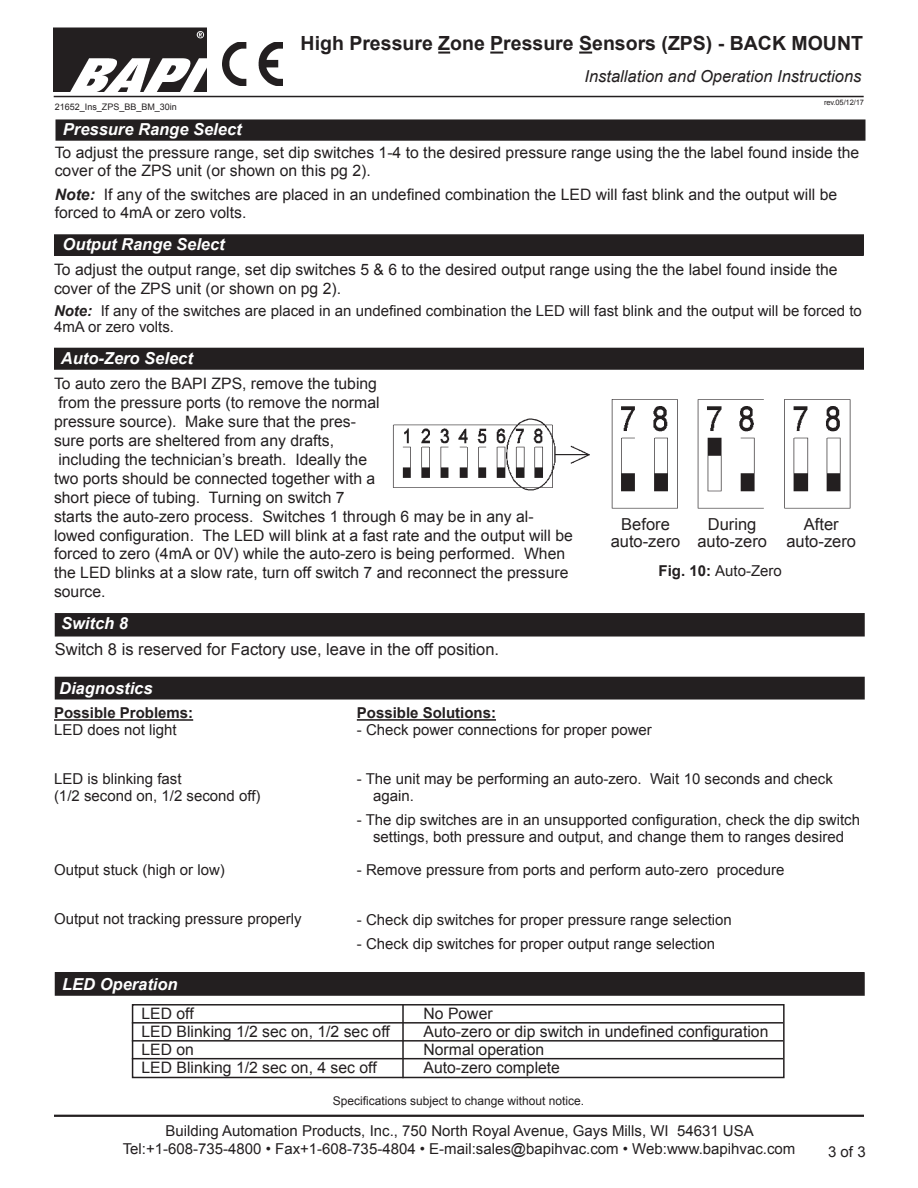
<style>
.page{position:relative;width:918px;height:1188px;background:#fff}
.page>*{position:absolute;margin:0;border:0;box-sizing:border-box;transform-origin:0 0}
.t1{font:700 19.5px "Arial";color:#231f20}
.t2{font:16.5px "Arial";color:#231f20}
.Datasheet_Section_Ti{font:italic 700 16.5px "Arial";color:#fff}
.t3{font:italic 16.5px "Arial";color:#231f20}
.t4{font:15.75px/18.9px "Arial";color:#231f20}
.t5{font:15px/16.5px "Arial";color:#231f20;text-align:center}
.t6{font:700 15px "Arial";color:#231f20}
.t7{font:12px "Arial";color:#231f20}
.t8{font:9px "Arial";color:#231f20}
.t9{font:7.5px "Arial";letter-spacing:-.015em;color:#231f20}
.s1{font-weight:700;font-style:italic}
.s2{font-weight:700}
</style>
<div class="page">
<hr style="left:54px;top:1115px;width:810px;height:2px;background:#231f20">
<svg style="left:438px;top:52px;width:12px;height:2px"></svg>
<svg style="left:490px;top:52px;width:13px;height:2px"></svg>
<svg style="left:579px;top:52px;width:13px;height:2px"></svg>
<hr style="left:54px;top:96px;width:810px;height:1px;background:#231f20">
<img style="left:54px;top:28px;width:152px;height:64px">
<img style="left:223px;top:42px;width:60px;height:43px">
<hr style="left:357px;top:719px;width:139px;height:2px;background:#231f20">
<div style="left:56px;top:120px;width:809px;height:20px;background:#231f20"></div>
<div style="left:56px;top:119px;width:810px;height:22px;border:2px solid #231f20"></div>
<img style="left:392px;top:399px;width:459px;height:110px">
<hr style="left:54px;top:719px;width:139px;height:2px;background:#231f20">
<div style="left:56px;top:973px;width:808px;height:22px;background:#231f20"></div>
<div style="left:55px;top:972px;width:810px;height:24px;border:2px solid #231f20"></div>
<div style="left:55px;top:235px;width:808px;height:20px;background:#231f20"></div>
<div style="left:54px;top:234px;width:810px;height:22px;border:2px solid #231f20"></div>
<div style="left:55px;top:348px;width:808px;height:21px;background:#231f20"></div>
<div style="left:54px;top:348px;width:810px;height:22px;border:2px solid #231f20"></div>
<div style="left:56px;top:614px;width:808px;height:22px;background:#231f20"></div>
<div style="left:55px;top:613px;width:810px;height:24px;border:2px solid #231f20"></div>
<div style="left:56px;top:677px;width:808px;height:22px;background:#231f20"></div>
<div style="left:55px;top:677px;width:810px;height:23px;border:2px solid #231f20"></div>
<div style="left:132px;top:1004px;width:653px;height:74px;border:2px solid #231f20"></div>
<hr style="left:132px;top:1022px;width:651px;height:2px;background:#231f20">
<hr style="left:132px;top:1040px;width:651px;height:2px;background:#231f20">
<hr style="left:132px;top:1058px;width:651px;height:1px;background:#231f20">
<hr style="left:402px;top:1005px;width:2px;height:73px;background:#231f20">
<p class="t8" style="left:55px;top:101px;width:124px">21652_Ins_ZPS_BB_BM_30in</p>
<p class="Datasheet_Section_Ti" style="left:63px;top:119px;width:180px">Pressure Range Select</p>
<p class="t1" style="left:301px;top:31px;width:564px">High Pressure Zone Pressure Sensors (ZPS) - BACK MOUNT</p>
<p class="t3" style="left:585px;top:65px;width:278px">Installation and Operation Instructions</p>
<p class="t9" style="left:824px;top:97px;width:41px">rev.05/12/17</p>
<p class="t4" style="left:55px;top:144px;width:806px;line-height:18px">To adjust the pressure range, set dip switches 1-4 to the desired pressure range using the the label found inside the cover of the ZPS unit (or shown on this pg 2).</p>
<p class="t4" style="left:55px;top:185px;width:784px;line-height:18px"><span class="s1">Note:</span> If any of the switches are placed in an undefined combination the LED will fast blink and the output will be forced to 4mA or zero volts.</p>
<p class="Datasheet_Section_Ti" style="left:63px;top:233px;width:164px">Output Range Select</p>
<p class="t4" style="left:54px;top:261px;width:785px">To adjust the output range, set dip switches 5 &amp; 6 to the desired output range using the the label found inside the cover of the ZPS unit (or shown on pg 2).</p>
<p class="t5" style="left:54px;top:303px;width:809px;text-align:left"><span class="s1">Note:</span> If any of the switches are placed in an undefined combination the LED will fast blink and the output will be forced to<br>4mA or zero volts.</p>
<p class="Datasheet_Section_Ti" style="left:61px;top:347px;width:134px">Auto-Zero Select</p>
<p class="t4" style="left:54px;top:375px;width:325px">To auto zero the BAPI ZPS, remove the tubing</p>
<p class="t4" style="left:58px;top:393px;width:323px">from the pressure ports (to remove the normal</p>
<p class="t4" style="left:54px;top:412px;width:303px">pressure source). Make sure that the pres-</p>
<p class="t4" style="left:54px;top:431px;width:282px">sure ports are sheltered from any drafts,</p>
<p class="t4" style="left:58px;top:450px;width:310px">including the technician’s breath. Ideally the</p>
<p class="t4" style="left:54px;top:469px;width:323px">two ports should be connected together with a</p>
<p class="t4" style="left:54px;top:488px;width:292px">short piece of tubing. Turning on switch 7</p>
<p class="t4" style="left:54px;top:507px;width:520px">starts the auto-zero process. Switches 1 through 6 may be in any al&shy;lowed configuration. The LED will blink at a fast rate and the output will be forced to zero (4mA or 0V) while the auto-zero is being performed. When the LED blinks at a slow rate, turn off switch 7 and reconnect the pressure source.</p>
<p class="Datasheet_Section_Ti" style="left:61px;top:612px;width:68px">Switch 8</p>
<p class="t2" style="left:55px;top:639px;width:446px">Switch 8 is reserved for Factory use, leave in the off position.</p>
<p class="Datasheet_Section_Ti" style="left:59px;top:677px;width:95px">Diagnostics</p>
<p class="t2" style="left:621px;top:513px;width:50px">Before</p>
<p class="t2" style="left:611px;top:531px;width:71px">auto-zero</p>
<p class="t2" style="left:708px;top:513px;width:50px">During</p>
<p class="t2" style="left:697px;top:531px;width:71px">auto-zero</p>
<p class="t2" style="left:804px;top:513px;width:36px">After</p>
<p class="t2" style="left:786px;top:531px;width:71px">auto-zero</p>
<p class="t5" style="left:659px;top:562px;width:125px"><span class="s2">Fig. 10:</span> Auto-Zero</p>
<p class="t6" style="left:54px;top:703px;width:141px">Possible Problems:</p>
<p class="t5" style="left:54px;top:722px;width:124px">LED does not light</p>
<p class="t5" style="left:54px;top:771px;width:129px">LED is blinking fast</p>
<p class="t5" style="left:54px;top:787px;width:208px">(1/2 second on, 1/2 second off)</p>
<p class="t5" style="left:54px;top:861px;width:172px">Output stuck (high or low)</p>
<p class="t5" style="left:54px;top:911px;width:249px">Output not tracking pressure properly</p>
<p class="Datasheet_Section_Ti" style="left:62px;top:974px;width:117px">LED Operation</p>
<p class="t6" style="left:357px;top:703px;width:141px">Possible Solutions:</p>
<p class="t5" style="left:357px;top:721px;width:297px">- Check power connections for proper power</p>
<p class="t5" style="left:373px;top:771px;width:461px;text-align:left;text-indent:-16px">- The unit may be performing an auto-zero. Wait 10 seconds and check again.</p>
<p class="t5" style="left:357px;top:812px;width:505px">- The dip switches are in an unsupported configuration, check the dip switch settings, both pressure and output, and change them to ranges desired</p>
<p class="t5" style="left:357px;top:862px;width:429px">- Remove pressure from ports and perform auto-zero procedure</p>
<p class="t5" style="left:357px;top:911px;width:377px">- Check dip switches for proper pressure range selection</p>
<p class="t5" style="left:357px;top:936px;width:360px">- Check dip switches for proper output range selection</p>
<p class="t4" style="left:142px;top:1004px;width:54px">LED off</p>
<p class="t4" style="left:424px;top:1004px;width:71px">No Power</p>
<p class="t4" style="left:142px;top:1022px;width:250px">LED Blinking 1/2 sec on, 1/2 sec off</p>
<p class="t4" style="left:424px;top:1022px;width:346px">Auto-zero or dip switch in undefined configuration</p>
<p class="t4" style="left:142px;top:1040px;width:54px">LED on</p>
<p class="t4" style="left:424px;top:1040px;width:122px">Normal operation</p>
<p class="t4" style="left:142px;top:1058px;width:237px">LED Blinking 1/2 sec on, 4 sec off</p>
<p class="t4" style="left:424px;top:1058px;width:138px">Auto-zero complete</p>
<p class="t7" style="left:333px;top:1093px;width:253px">Specifications subject to change without notice.</p>
<p class="t5" style="left:123px;top:1122px;width:674px;line-height:18px">Building Automation Products, Inc., 750 North Royal Avenue, Gays Mills, WI 54631 USA<br>Tel:+1-608-735-4800 • Fax+1-608-735-4804 • E-mail:sales@bapihvac.com • Web:www.bapihvac.com</p>
<p class="t5" style="left:828px;top:1144px;width:39px">3 of 3</p>
</div>
